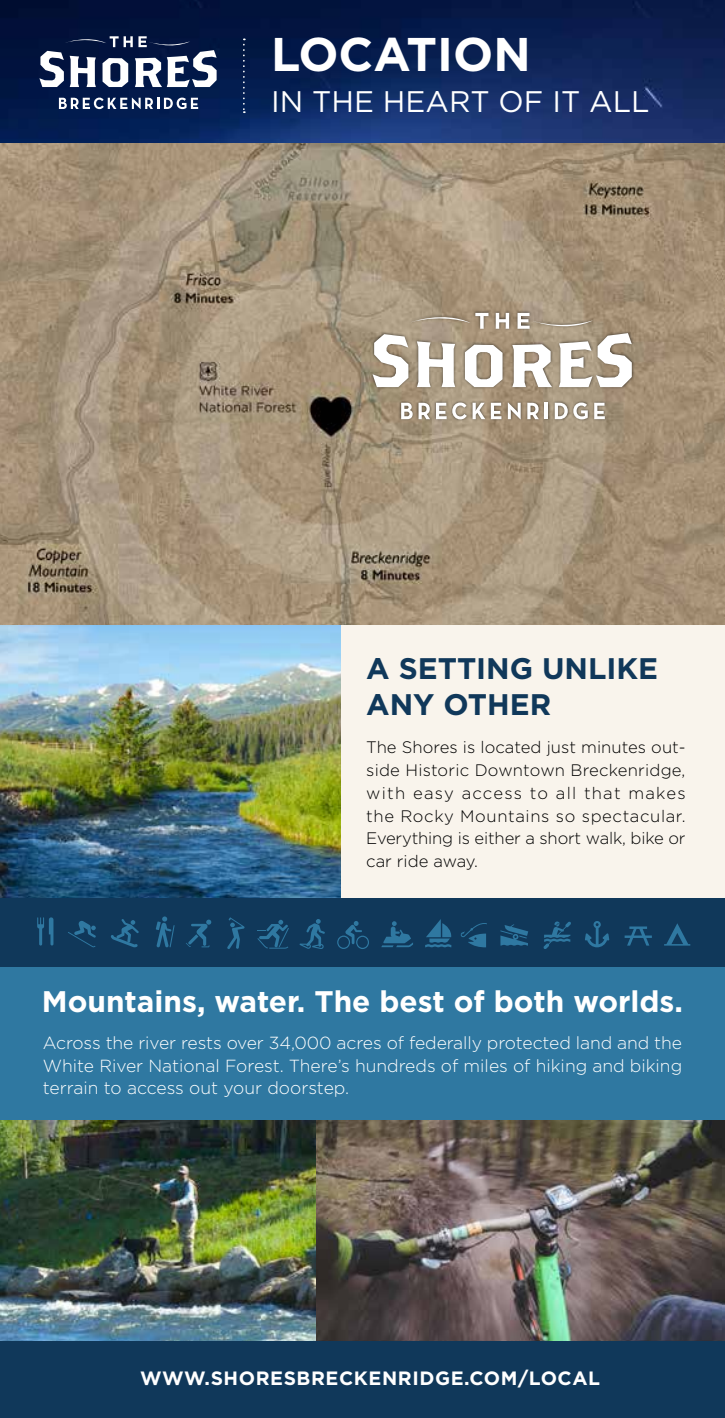
<style>
.page{position:relative;width:725px;height:1418px;background:#fff}
.page>*{position:absolute;margin:0;border:0;box-sizing:border-box;transform-origin:0 0}
.t1{font:700 47.25px "Gotham";color:#fff}
.t2{font:700 29.75px "Gotham";color:#fff}
.t3{font:700 29.75px/35.7px "Gotham";color:#10385a}
.t4{font:29.75px "Gotham";color:#fff}
.t5{font:700 19.25px "Gotham";letter-spacing:.03em;color:#fff}
.t6{font:300 17.5px/22.8px "Gotham";color:#fff;text-align:justify}
.t7{font:300 16.62px/22.8px "Gotham";letter-spacing:-.01em;color:#000;text-align:justify}
</style>
<div class="page">
<img style="left:0;top:143px;width:724px;height:482px">
<img style="left:315px;top:1120px;width:409px;height:221px">
<img style="left:0;top:1120px;width:315px;height:221px">
<img style="left:0;top:625px;width:341px;height:273px">
<svg style="left:0;top:0;width:724px;height:143px;background:#0b2255"></svg>
<div style="left:341px;top:625px;width:383px;height:273px;background:#f9f4ec"></div>
<div style="left:0;top:959px;width:724px;height:161px;background:#2f78a1"></div>
<div style="left:0;top:898px;width:724px;height:68px;background:#10385a"></div>
<svg style="left:186px;top:919px;width:25px;height:28px"></svg>
<svg style="left:68px;top:921px;width:28px;height:26px"></svg>
<svg style="left:37px;top:917px;width:16px;height:29px"></svg>
<svg style="left:170px;top:925px;width:4px;height:22px"></svg>
<svg style="left:111px;top:919px;width:28px;height:28px"></svg>
<svg style="left:227px;top:917px;width:17px;height:32px"></svg>
<svg style="left:299px;top:919px;width:26px;height:30px"></svg>
<svg style="left:337px;top:921px;width:32px;height:28px"></svg>
<svg style="left:381px;top:921px;width:32px;height:26px"></svg>
<svg style="left:257px;top:919px;width:32px;height:30px"></svg>
<svg style="left:500px;top:924px;width:28px;height:21px"></svg>
<svg style="left:460px;top:923px;width:27px;height:24px"></svg>
<svg style="left:585px;top:921px;width:24px;height:26px"></svg>
<svg style="left:425px;top:919px;width:27px;height:28px"></svg>
<svg style="left:543px;top:921px;width:28px;height:28px"></svg>
<svg style="left:624px;top:926px;width:27px;height:19px"></svg>
<svg style="left:664px;top:923px;width:26px;height:22px"></svg>
<svg style="left:156px;top:916px;width:15px;height:31px"></svg>
<div style="left:370px;top:310px;width:264px;height:112px;background:#000;opacity:.55"></div>
<svg style="left:372px;top:310px;width:259px;height:77px"></svg>
<svg style="left:401px;top:403px;width:11px;height:16px"></svg>
<svg style="left:418px;top:403px;width:12px;height:16px"></svg>
<svg style="left:436px;top:403px;width:10px;height:16px"></svg>
<svg style="left:452px;top:402px;width:14px;height:17px"></svg>
<svg style="left:472px;top:403px;width:13px;height:16px"></svg>
<svg style="left:491px;top:403px;width:10px;height:16px"></svg>
<svg style="left:508px;top:402px;width:12px;height:17px"></svg>
<svg style="left:527px;top:403px;width:11px;height:16px"></svg>
<hr style="left:544px;top:403px;width:4px;height:16px;background:#fff">
<svg style="left:554px;top:403px;width:13px;height:16px"></svg>
<svg style="left:573px;top:402px;width:14px;height:17px"></svg>
<svg style="left:594px;top:403px;width:10px;height:16px"></svg>
<div style="left:0;top:1341px;width:724px;height:77px;background:#10385a"></div>
<svg style="left:39px;top:34px;width:177px;height:53px"></svg>
<svg style="left:59px;top:98px;width:139px;height:11px"></svg>
<svg style="left:243px;top:38px;width:2px;height:75px"></svg>
<h1 class="t1" style="left:271px;top:27px;width:261px">LOCATION</h1>
<h2 class="t4" style="left:271px;top:85px;width:380px">IN THE HEART OF IT ALL</h2>
<h2 class="t3" style="left:366px;top:650px;width:293px">A SETTING UNLIKE<br>ANY OTHER</h2>
<p class="t7" style="left:366px;top:736px;width:321px">The Shores is located just minutes out&shy;side Historic Downtown Breckenridge, with easy access to all that makes the Rocky Mountains so spectacular.<br>Everything is either a short walk, bike or car ride away.</p>
<h2 class="t2" style="left:42px;top:984px;width:642px">MOUNTAINS, WATER. THE BEST OF BOTH WORLDS.</h2>
<p class="t6" style="left:43px;top:1031px;width:640px">Across the river rests over 34,000 acres of federally protected land and the White River National Forest. There’s hundreds of miles of hiking and biking terrain to access out your doorstep.</p>
<p class="t5" style="left:140px;top:1366px;width:461px">WWW.SHORESBRECKENRIDGE.COM/LOCAL</p>
</div>
